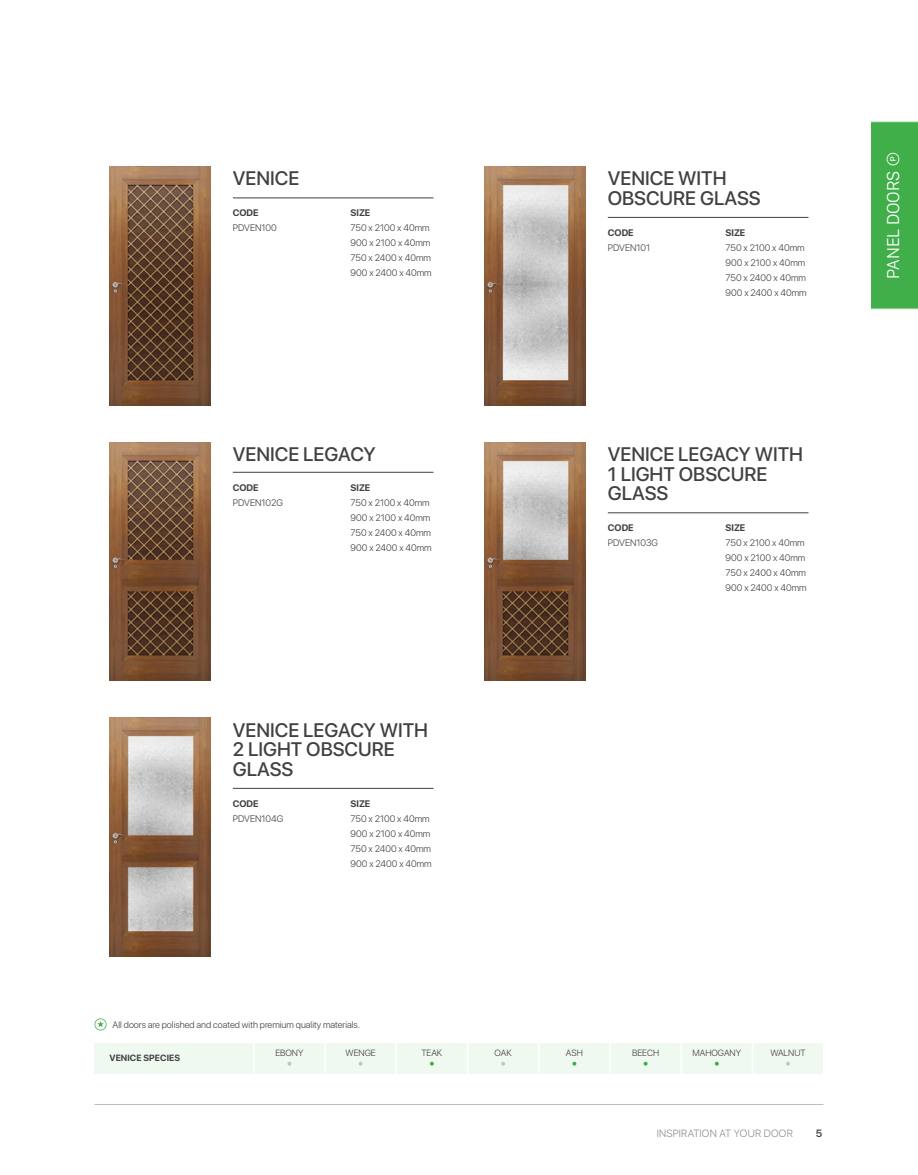
<style>
.page{position:relative;width:918px;height:1175px;background:#fff}
.page>*{position:absolute;margin:0;border:0;box-sizing:border-box;transform-origin:0 0}
.t1{font:500 19.5px/19.5px "SF Pro Display";color:#414042}
.t2{font:300 18px "SF Compact Display";color:#fff}
.t3{font:300 10.5px "SF Pro Display";letter-spacing:.025em;color:#8b8e90}
.t4{font:600 10.5px "SF Pro Display";color:#414042}
.t5{font:300 9.45px/15px "SF Pro Display";color:#414042}
.t6{font:700 9.45px "SF Pro Display";color:#414042}
.t7{font:300 9px "SF Pro Display";color:#414042}
.t8{font:700 9px "SF Pro Display";letter-spacing:.01em;color:#414042}
</style>
<div class="page">
<img style="left:110px;top:166px;width:101px;height:239px">
<img style="left:484px;top:166px;width:102px;height:239px">
<img style="left:110px;top:442px;width:101px;height:238px">
<img style="left:484px;top:442px;width:102px;height:238px">
<img style="left:110px;top:717px;width:101px;height:239px">
<hr style="left:233px;top:198px;width:201px;height:1px;background:#414042">
<hr style="left:233px;top:472px;width:201px;height:1px;background:#414042">
<hr style="left:233px;top:788px;width:201px;height:1px;background:#414042">
<hr style="left:608px;top:512px;width:201px;height:1px;background:#414042">
<hr style="left:608px;top:217px;width:201px;height:1px;background:#414042">
<div style="left:94px;top:1042px;width:730px;height:31px;background:#f0f9f0"></div>
<hr style="left:467px;top:1042px;width:1px;height:31px;background:#fff">
<hr style="left:253px;top:1042px;width:2px;height:31px;background:#fff">
<hr style="left:538px;top:1042px;width:2px;height:31px;background:#fff">
<hr style="left:324px;top:1042px;width:2px;height:31px;background:#fff">
<hr style="left:609px;top:1042px;width:2px;height:31px;background:#fff">
<hr style="left:396px;top:1042px;width:1px;height:31px;background:#fff">
<hr style="left:680px;top:1042px;width:2px;height:31px;background:#fff">
<hr style="left:752px;top:1042px;width:1px;height:31px;background:#fff">
<svg style="left:501px;top:1061px;width:4px;height:4px"></svg>
<svg style="left:287px;top:1061px;width:4px;height:4px"></svg>
<svg style="left:572px;top:1061px;width:4px;height:4px"></svg>
<svg style="left:359px;top:1061px;width:4px;height:4px"></svg>
<svg style="left:644px;top:1061px;width:4px;height:4px"></svg>
<svg style="left:430px;top:1061px;width:4px;height:4px"></svg>
<svg style="left:715px;top:1061px;width:4px;height:4px"></svg>
<svg style="left:786px;top:1061px;width:4px;height:4px"></svg>
<svg style="left:95px;top:1018px;width:12px;height:12px"></svg>
<div style="left:871px;top:122px;width:47px;height:187px;background:#40ae49"></div>
<hr style="left:871px;top:309px;width:47px;height:1px;background:#c6e7c8">
<hr style="left:871px;top:121px;width:47px;height:1px;background:#c6e7c8">
<hr style="left:94px;top:1104px;width:730px;height:1px;background:#b9bbbd">
<h1 class="t1" style="left:233px;top:169px;width:68px">VENICE</h1>
<p class="t6" style="left:233px;top:207px;width:27px">CODE</p>
<p class="t5" style="left:233px;top:221px;width:45px">PDVEN100</p>
<p class="t6" style="left:351px;top:207px;width:21px">SIZE</p>
<p class="t5" style="left:351px;top:221px;width:83px">750 x 2100 x 40mm<br>900 x 2100 x 40mm<br>750 x 2400 x 40mm<br>900 x 2400 x 40mm</p>
<h1 class="t1" style="left:233px;top:445px;width:145px">VENICE LEGACY</h1>
<p class="t6" style="left:233px;top:482px;width:27px">CODE</p>
<p class="t5" style="left:233px;top:495px;width:52px">PDVEN102G</p>
<p class="t6" style="left:351px;top:482px;width:21px">SIZE</p>
<p class="t5" style="left:351px;top:495px;width:83px">750 x 2100 x 40mm<br>900 x 2100 x 40mm<br>750 x 2400 x 40mm<br>900 x 2400 x 40mm</p>
<h1 class="t1" style="left:233px;top:721px;width:197px">VENICE LEGACY WITH<br>2 LIGHT OBSCURE<br>GLASS</h1>
<p class="t6" style="left:233px;top:798px;width:27px">CODE</p>
<p class="t5" style="left:233px;top:811px;width:52px">PDVEN104G</p>
<p class="t6" style="left:351px;top:798px;width:21px">SIZE</p>
<p class="t5" style="left:351px;top:811px;width:83px">750 x 2100 x 40mm<br>900 x 2100 x 40mm<br>750 x 2400 x 40mm<br>900 x 2400 x 40mm</p>
<h1 class="t1" style="left:608px;top:169px;width:154px">VENICE WITH<br>OBSCURE GLASS</h1>
<p class="t6" style="left:608px;top:227px;width:27px">CODE</p>
<p class="t5" style="left:608px;top:240px;width:44px">PDVEN101</p>
<p class="t6" style="left:726px;top:227px;width:21px">SIZE</p>
<p class="t5" style="left:726px;top:240px;width:83px">750 x 2100 x 40mm<br>900 x 2100 x 40mm<br>750 x 2400 x 40mm<br>900 x 2400 x 40mm</p>
<h1 class="t1" style="left:608px;top:445px;width:197px">VENICE LEGACY WITH<br>1 LIGHT OBSCURE<br>GLASS</h1>
<p class="t6" style="left:608px;top:522px;width:27px">CODE</p>
<p class="t5" style="left:608px;top:535px;width:52px">PDVEN103G</p>
<p class="t6" style="left:726px;top:522px;width:21px">SIZE</p>
<p class="t5" style="left:726px;top:535px;width:83px">750 x 2100 x 40mm<br>900 x 2100 x 40mm<br>750 x 2400 x 40mm<br>900 x 2400 x 40mm</p>
<p class="t5" style="left:113px;top:1017px;width:249px">All doors are polished and coated with premium quality materials.</p>
<p class="t8" style="left:110px;top:1053px;width:72px">VENICE SPECIES</p>
<p class="t7" style="left:275px;top:1046px;width:30px">EBONY</p>
<p class="t7" style="left:346px;top:1046px;width:32px">WENGE</p>
<p class="t7" style="left:421px;top:1046px;width:22px">TEAK</p>
<p class="t7" style="left:495px;top:1046px;width:19px">OAK</p>
<p class="t7" style="left:566px;top:1046px;width:18px">ASH</p>
<p class="t7" style="left:632px;top:1046px;width:29px">BEECH</p>
<p class="t7" style="left:693px;top:1046px;width:50px">MAHOGANY</p>
<p class="t7" style="left:771px;top:1046px;width:37px">WALNUT</p>
<p class="t3" style="left:657px;top:1125px;width:138px">INSPIRATION AT YOUR DOOR</p>
<p class="t4" style="left:816px;top:1125px;width:8px">5</p>
<h2 class="t2" style="left:879px;top:279px;width:130px;rotate:-90deg">PANEL DOORS Ⓟ</h2>
</div>
